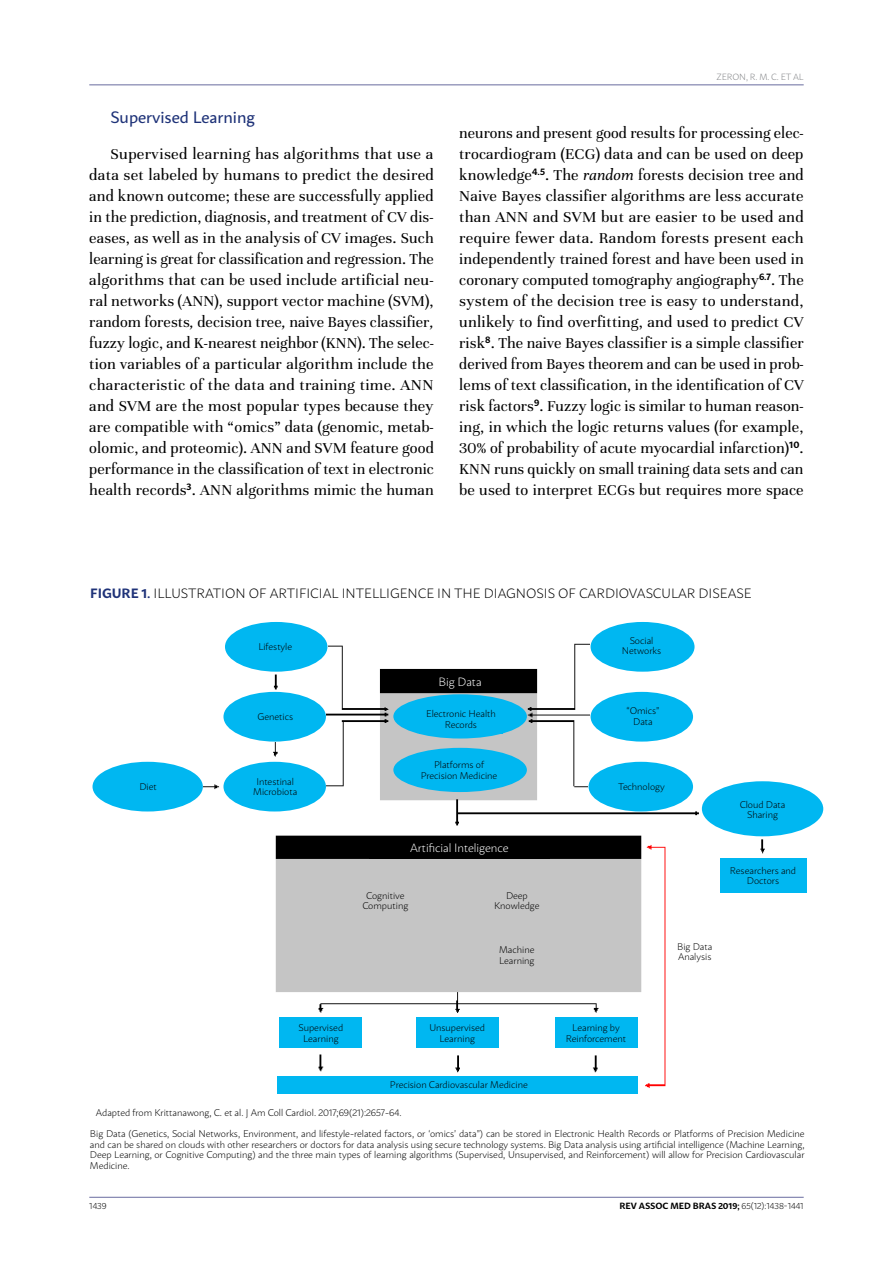
<style>
.page{position:relative;width:893px;height:1263px;background:#fff}
.page>*{position:absolute;margin:0;border:0;box-sizing:border-box;transform-origin:0 0}
.t1{font:16.5px/21px "Unna";letter-spacing:.01em;color:#000;text-align:justify}
.t2{font:16.5px "Mato Sans";color:#1e3278}
.t3{font:200 13.5px "Mato Sans";color:#000}
.t4{font:200 12px "Mato Sans";color:#fff}
.t5{font:200 9.75px/10.5px "Mato Sans";color:#000;text-align:center}
.t6{font:600 9px "Mato Sans";color:#000}
.t7{font:200 9px "Mato Sans";letter-spacing:-.01em;color:#808285}
.t8{font:200 9px "Mato Sans";color:#000}
.s1{font-style:italic}
.s2{font-weight:600;color:#1e3278}
.s3{font-weight:200}
</style>
<div class="page">
<hr style="left:89px;top:85px;width:715px;height:1px;background:#696c9f">
<hr style="left:89px;top:1197px;width:715px;height:1px;background:#696c9f">
<img style="left:203px;top:643px;width:568px;height:445px">
<div style="left:218px;top:620px;width:109px;height:53px;background:#fff"></div>
<div style="left:218px;top:690px;width:108px;height:52px;background:#fff"></div>
<div style="left:223px;top:760px;width:103px;height:53px;background:#fff"></div>
<div style="left:590px;top:619px;width:108px;height:54px;background:#fff"></div>
<div style="left:590px;top:690px;width:108px;height:53px;background:#fff"></div>
<div style="left:589px;top:758px;width:105px;height:53px;background:#fff"></div>
<div style="left:699px;top:780px;width:126px;height:56px;background:#fff"></div>
<div style="left:699px;top:856px;width:126px;height:57px;background:#fff"></div>
<div style="left:266px;top:1013px;width:386px;height:39px;background:#fff"></div>
<div style="left:266px;top:1073px;width:377px;height:26px;background:#fff"></div>
<div style="left:225px;top:622px;width:102px;height:50px;background:#00b7f1;border-radius:50%"></div>
<div style="left:591px;top:622px;width:103px;height:50px;background:#00b7f1;border-radius:50%"></div>
<div style="left:223px;top:762px;width:103px;height:49px;background:#00b7f1;border-radius:50%"></div>
<div style="left:589px;top:762px;width:104px;height:49px;background:#00b7f1;border-radius:50%"></div>
<div style="left:702px;top:781px;width:121px;height:55px;background:#00b7f1;border-radius:50%"></div>
<div style="left:93px;top:762px;width:110px;height:49px;background:#00b7f1;border-radius:50%"></div>
<div style="left:223px;top:692px;width:103px;height:50px;background:#00b7f1;border-radius:50%"></div>
<div style="left:391px;top:694px;width:136px;height:47px;background:#c5c5c5"></div>
<div style="left:393px;top:694px;width:134px;height:44px;background:#00b7f1;border-radius:50%"></div>
<div style="left:385px;top:745px;width:147px;height:47px;background:#c5c5c5"></div>
<div style="left:393px;top:748px;width:134px;height:44px;background:#00b7f1;border-radius:50%"></div>
<div style="left:591px;top:692px;width:102px;height:50px;background:#00b7f1;border-radius:50%"></div>
<div style="left:419px;top:704px;width:84px;height:30px;background:#00b7f1"></div>
<div style="left:720px;top:858px;width:86px;height:34px;background:#00b7f1"></div>
<div style="left:667px;top:935px;width:82px;height:36px;background:#fff"></div>
<div style="left:342px;top:880px;width:89px;height:42px;background:#c5c5c5"></div>
<div style="left:458px;top:880px;width:128px;height:42px;background:#c5c5c5"></div>
<div style="left:458px;top:935px;width:128px;height:41px;background:#c5c5c5"></div>
<div style="left:369px;top:837px;width:181px;height:21px;background:#000"></div>
<div style="left:394px;top:671px;width:132px;height:21px;background:#000"></div>
<div style="left:279px;top:1018px;width:83px;height:30px;background:#00b7f1"></div>
<div style="left:416px;top:1018px;width:83px;height:30px;background:#00b7f1"></div>
<div style="left:554px;top:1018px;width:83px;height:30px;background:#00b7f1"></div>
<div style="left:277px;top:1076px;width:361px;height:17px;background:#00b7f1"></div>
<p class="t2" style="left:111px;top:102px;width:146px">Supervised Learning</p>
<p class="t1" style="left:89px;top:143px;width:346px;text-indent:21px">Supervised learning has algorithms that use a data set labeled by humans to predict the desired and known outcome; these are successfully applied in the prediction, diagnosis, and treatment of CV dis&shy;eases, as well as in the analysis of CV images. Such learning is great for classification and regression. The algorithms that can be used include artificial neu&shy;ral networks (ANN), support vector machine (SVM), random forests<span class="s1">,</span> decision tree<span class="s1">,</span> naive Bayes classifier<span class="s1">, </span>fuzzy logic, and K-nearest neighbor (KNN). The selec&shy;tion variables of a particular algorithm include the characteristic of the data and training time. ANN and SVM are the most popular types because they are compatible with “omics” data (genomic, metab&shy;olomic, and proteomic). ANN and SVM feature good performance in the classification of text in electronic health records<sup>3</sup>. ANN algorithms mimic the human</p>
<p class="t7" style="left:717px;top:68px;width:89px">ZERON, R. M. C. ET AL</p>
<p class="t1" style="left:459px;top:122px;width:346px">neurons and present good results for processing elec&shy;trocardiogram (ECG) data and can be used on deep knowledge<sup>4.5</sup>. The <span class="s1">random</span> forests decision tree and Naive Bayes classifier algorithms are less accurate than ANN and SVM but are easier to be used and require fewer data. Random forests present each independently trained forest and have been used in coronary computed tomography angiography<sup>6.7</sup>. The system of the decision tree is easy to understand, unlikely to find overfitting, and used to predict CV risk<sup>8</sup>. The naive Bayes classifier is a simple classifier derived from Bayes theorem and can be used in prob&shy;lems of text classification, in the identification of CV risk factors<sup>9</sup>. Fuzzy logic is similar to human reason&shy;ing, in which the logic returns values (for example, 30% of probability of acute myocardial infarction)<sup>10</sup>.<br>KNN runs quickly on small training data sets and can be used to interpret ECGs but requires more space</p>
<p class="t3" style="left:90px;top:581px;width:663px"><span class="s2">FIGURE 1.</span> ILLUSTRATION OF ARTIFICIAL INTELLIGENCE IN THE DIAGNOSIS OF CARDIOVASCULAR DISEASE</p>
<p class="t5" style="left:139px;top:780px;width:19px">Diet</p>
<p class="t5" style="left:258px;top:640px;width:35px">Lifestyle</p>
<p class="t4" style="left:439px;top:671px;width:45px">Big Data</p>
<p class="t5" style="left:257px;top:710px;width:37px">Genetics</p>
<p class="t5" style="left:426px;top:707px;width:71px">Electronic Health<br>Records</p>
<p class="t5" style="left:421px;top:758px;width:78px">Platforms of<br>Precision Medicine</p>
<p class="t5" style="left:253px;top:775px;width:46px">Intestinal<br>Microbiota</p>
<p class="t4" style="left:410px;top:837px;width:100px">Artificial Inteligence</p>
<p class="t5" style="left:362px;top:889px;width:47px">Cognitive<br>Computing</p>
<p class="t5" style="left:494px;top:889px;width:47px">Deep<br>Knowledge</p>
<p class="t5" style="left:499px;top:943px;width:37px;text-align:left">Machine<br>Learning</p>
<p class="t5" style="left:622px;top:634px;width:41px">Social<br>Networks</p>
<p class="t5" style="left:627px;top:704px;width:34px">“Omics”<br>Data</p>
<p class="t5" style="left:618px;top:780px;width:48px">Technology</p>
<p class="t5" style="left:740px;top:798px;width:47px">Cloud Data<br>Sharing</p>
<p class="t5" style="left:730px;top:864px;width:68px">Researchers and<br>Doctors</p>
<p class="t5" style="left:677px;top:940px;width:37px;text-align:left">Big Data<br>Analysis</p>
<p class="t5" style="left:299px;top:1021px;width:46px">Supervised<br>Learning</p>
<p class="t5" style="left:429px;top:1021px;width:57px">Unsupervised<br>Learning</p>
<p class="t5" style="left:566px;top:1021px;width:62px">Learning by<br>Reinforcement</p>
<p class="t5" style="left:390px;top:1078px;width:139px">Precision Cardiovascular Medicine</p>
<p class="t5" style="left:96px;top:1106px;width:307px">Adapted from Krittanawong, C. et al. J Am Coll Cardiol. 2017;69(21):2657-64.</p>
<p class="t5" style="left:90px;top:1127px;width:716px;text-align:justify">Big Data (Genetics, Social Networks, Environment, and lifestyle-related factors, or ‘omics’ data”) can be stored in Electronic Health Records or Platforms of Precision Medicine and can be shared on clouds with other researchers or doctors for data analysis using secure technology systems. Big Data analysis using artificial intelligence (Machine Learning, Deep Learning, or Cognitive Computing) and the three main types of learning algorithms (Supervised, Unsupervised, and Reinforcement) will allow for Precision Cardiovascular Medicine.</p>
<p class="t8" style="left:89px;top:1198px;width:19px">1439</p>
<p class="t6" style="left:619px;top:1198px;width:186px">REV ASSOC MED BRAS 2019; <span class="s3">65(12):1438-1441</span></p>
</div>
